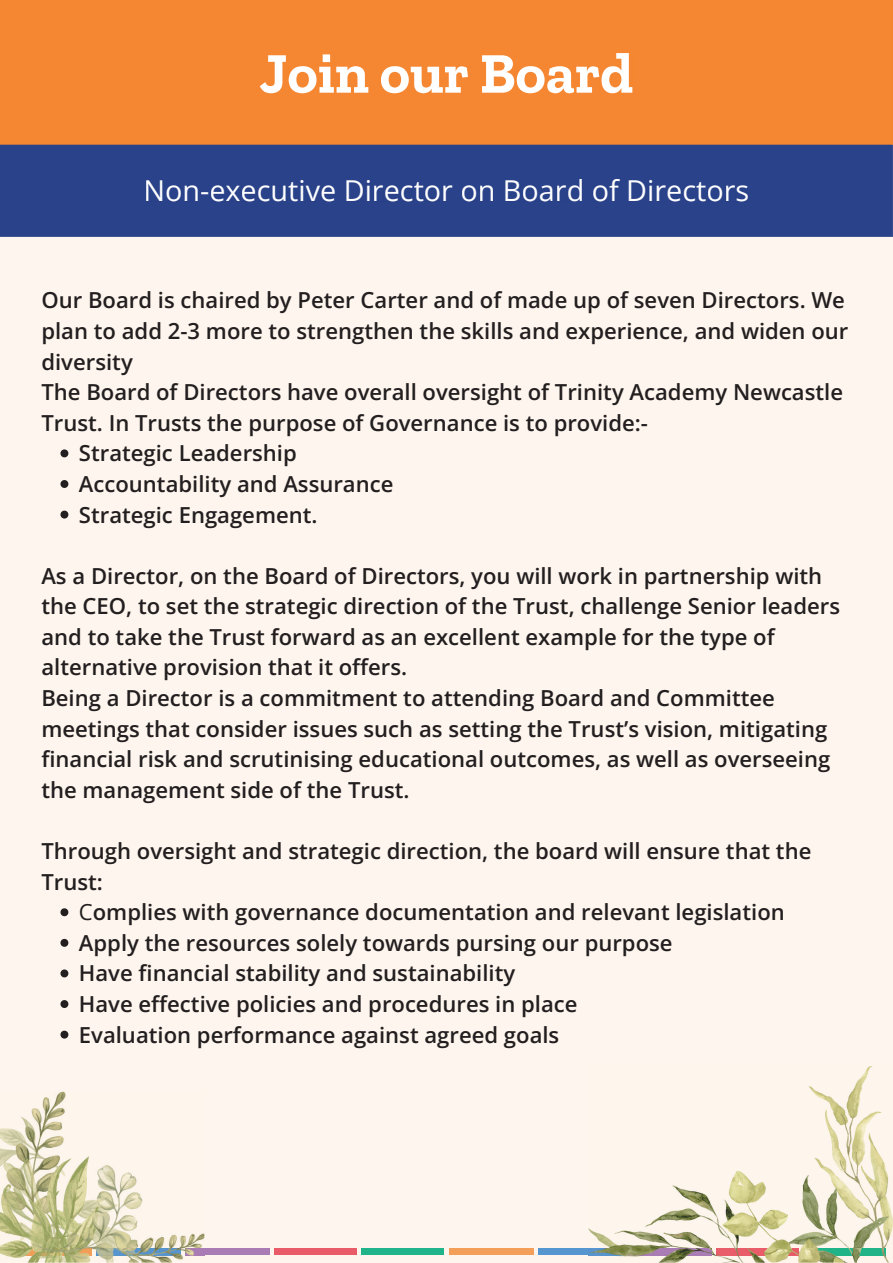
<style>
.page{position:relative;width:893px;height:1263px;background:#fef6ee}
.page>*{position:absolute;margin:0;border:0;box-sizing:border-box;transform-origin:0 0}
.t1{font:700 57.6px "Zilla Slab";color:#fff}
.t2{font:28.8px "Open Sans";color:#fff}
.t3{font:600 22.05px/30.6px "Open Sans";color:#231f20}
.s1{font-weight:400}
</style>
<div class="page">
<svg style="left:60px;top:449px;width:8px;height:8px"></svg>
<svg style="left:60px;top:480px;width:8px;height:8px"></svg>
<svg style="left:60px;top:511px;width:8px;height:8px"></svg>
<svg style="left:60px;top:908px;width:8px;height:8px"></svg>
<svg style="left:60px;top:939px;width:8px;height:8px"></svg>
<svg style="left:60px;top:969px;width:8px;height:8px"></svg>
<svg style="left:60px;top:1000px;width:8px;height:8px"></svg>
<svg style="left:60px;top:1031px;width:8px;height:8px"></svg>
<div style="left:0;top:0;width:893px;height:145px;background:#f58732"></div>
<div style="left:260px;top:55px;width:26px;height:38px;background:#f58732"></div>
<div style="left:289px;top:66px;width:27px;height:27px;background:#f58732"></div>
<div style="left:319px;top:54px;width:15px;height:39px;background:#f58732"></div>
<div style="left:336px;top:66px;width:32px;height:27px;background:#f58732"></div>
<div style="left:381px;top:66px;width:28px;height:27px;background:#f58732"></div>
<div style="left:411px;top:67px;width:32px;height:26px;background:#f58732"></div>
<div style="left:445px;top:66px;width:23px;height:27px;background:#f58732"></div>
<div style="left:482px;top:55px;width:32px;height:38px;background:#f58732"></div>
<div style="left:517px;top:66px;width:27px;height:27px;background:#f58732"></div>
<div style="left:547px;top:66px;width:27px;height:27px;background:#f58732"></div>
<div style="left:576px;top:66px;width:23px;height:27px;background:#f58732"></div>
<div style="left:601px;top:53px;width:31px;height:40px;background:#f58732"></div>
<div style="left:0;top:145px;width:892px;height:91px;background:#2a428a"></div>
<div style="left:146px;top:181px;width:16px;height:20px;background:#2a428a"></div>
<div style="left:167px;top:185px;width:14px;height:16px;background:#2a428a"></div>
<div style="left:185px;top:185px;width:13px;height:16px;background:#2a428a"></div>
<svg style="left:201px;top:192px;width:7px;height:3px"></svg>
<div style="left:211px;top:185px;width:13px;height:16px;background:#2a428a"></div>
<div style="left:226px;top:186px;width:14px;height:15px;background:#2a428a"></div>
<div style="left:242px;top:185px;width:13px;height:16px;background:#2a428a"></div>
<div style="left:258px;top:185px;width:12px;height:16px;background:#2a428a"></div>
<div style="left:273px;top:186px;width:13px;height:15px;background:#2a428a"></div>
<div style="left:289px;top:182px;width:9px;height:19px;background:#2a428a"></div>
<hr style="left:301px;top:180px;width:3px;height:21px;background:#2a428a">
<div style="left:306px;top:186px;width:14px;height:15px;background:#2a428a"></div>
<div style="left:322px;top:185px;width:13px;height:16px;background:#2a428a"></div>
<div style="left:347px;top:181px;width:16px;height:20px;background:#2a428a"></div>
<hr style="left:367px;top:180px;width:3px;height:21px;background:#2a428a">
<div style="left:374px;top:185px;width:9px;height:16px;background:#2a428a"></div>
<div style="left:385px;top:185px;width:13px;height:16px;background:#2a428a"></div>
<div style="left:401px;top:185px;width:12px;height:16px;background:#2a428a"></div>
<div style="left:414px;top:182px;width:9px;height:19px;background:#2a428a"></div>
<div style="left:425px;top:185px;width:15px;height:16px;background:#2a428a"></div>
<div style="left:444px;top:185px;width:9px;height:16px;background:#2a428a"></div>
<div style="left:462px;top:185px;width:14px;height:16px;background:#2a428a"></div>
<div style="left:480px;top:185px;width:13px;height:16px;background:#2a428a"></div>
<div style="left:506px;top:181px;width:14px;height:20px;background:#2a428a"></div>
<div style="left:523px;top:185px;width:14px;height:16px;background:#2a428a"></div>
<div style="left:540px;top:185px;width:12px;height:16px;background:#2a428a"></div>
<div style="left:557px;top:185px;width:9px;height:16px;background:#2a428a"></div>
<div style="left:568px;top:179px;width:14px;height:22px;background:#2a428a"></div>
<div style="left:593px;top:185px;width:14px;height:16px;background:#2a428a"></div>
<div style="left:609px;top:179px;width:11px;height:22px;background:#2a428a"></div>
<div style="left:629px;top:181px;width:16px;height:20px;background:#2a428a"></div>
<hr style="left:649px;top:180px;width:3px;height:21px;background:#2a428a">
<div style="left:657px;top:185px;width:9px;height:16px;background:#2a428a"></div>
<div style="left:668px;top:185px;width:13px;height:16px;background:#2a428a"></div>
<div style="left:684px;top:185px;width:11px;height:16px;background:#2a428a"></div>
<div style="left:696px;top:182px;width:10px;height:19px;background:#2a428a"></div>
<div style="left:708px;top:185px;width:14px;height:16px;background:#2a428a"></div>
<div style="left:726px;top:185px;width:9px;height:16px;background:#2a428a"></div>
<div style="left:737px;top:185px;width:11px;height:16px;background:#2a428a"></div>
<img style="left:588px;top:1066px;width:305px;height:197px">
<img style="left:803px;top:1249px;width:83px;height:6px">
<img style="left:716px;top:1249px;width:83px;height:6px">
<img style="left:627px;top:1249px;width:85px;height:6px">
<svg style="left:0;top:1092px;width:533px;height:171px"></svg>
<div style="left:449px;top:1249px;width:84px;height:6px;background:#f39f5a"></div>
<div style="left:538px;top:1249px;width:50px;height:6px;background:#5596d0"></div>
<img style="left:588px;top:1249px;width:35px;height:6px">
<h1 class="t1" style="left:260px;top:38px;width:375px">Join our Board</h1>
<h2 class="t2" style="left:143px;top:170px;width:607px">Non-executive Director on Board of Directors</h2>
<p class="t3" style="left:41px;top:285px;width:805px">Our Board is chaired by Peter Carter and of made up of seven Directors. We</p>
<p class="t3" style="left:41px;top:315px;width:808px">plan to add 2-3 more to strengthen the skills and experience, and widen our</p>
<p class="t3" style="left:41px;top:346px;width:93px">diversity</p>
<p class="t3" style="left:41px;top:376px;width:803px">The Board of Directors have overall oversight of Trinity Academy Newcastle</p>
<p class="t3" style="left:41px;top:407px;width:608px">Trust. In Trusts the purpose of Governance is to provide:-</p>
<p class="t3" style="left:79px;top:437px;width:219px">Strategic Leadership</p>
<p class="t3" style="left:79px;top:468px;width:316px">Accountability and Assurance</p>
<p class="t3" style="left:79px;top:499px;width:240px">Strategic Engagement.</p>
<p class="t3" style="left:41px;top:560px;width:800px">As a Director, on the Board of Directors, you will work in partnership with the CEO, to set the strategic direction of the Trust, challenge Senior leaders and to take the Trust forward as an excellent example for the type of alternative provision that it offers.<br>Being a Director is a commitment to attending Board and Committee meetings that consider issues such as setting the Trust’s vision, mitigating financial risk and scrutinising educational outcomes, as well as overseeing the management side of the Trust.</p>
<p class="t3" style="left:41px;top:835px;width:771px">Through oversight and strategic direction, the board will ensure that the<br>Trust:</p>
<p class="t3" style="left:79px;top:896px;width:707px"><span class="s1">C</span>omplies with governance documentation and relevant legislation Apply the resources solely towards pursing our purpose<br>Have financial stability and sustainability<br>Have effective policies and procedures in place<br>Evaluation performance against agreed goals</p>
</div>
